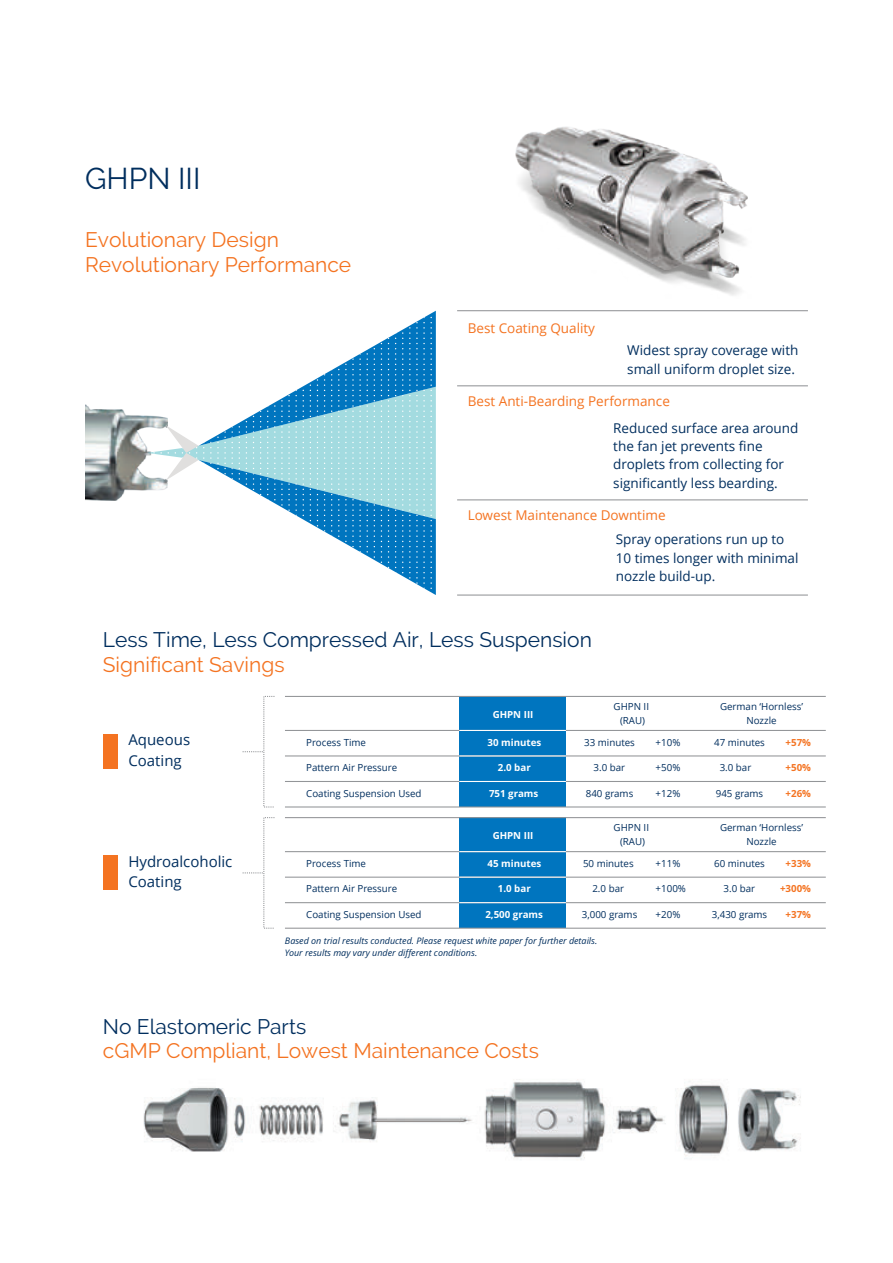
<style>
.page{position:relative;width:893px;height:1263px;background:#fff}
.page>*{position:absolute;margin:0;border:0;box-sizing:border-box;transform-origin:0 0}
.t1{font:30px "Raleway";color:#002e5e}
.t2{font:21px/24.6px "Raleway";color:#f47321}
.t3{font:21px "Raleway";color:#002e5e}
.t4{font:15px/20.4px "Open Sans";color:#002e5e}
.t5{font:13.5px/18.5px "Open Sans";color:#002e5e}
.t6{font:13.5px "Open Sans";color:#f47321}
.t7{font:9.75px/13.4px "Open Sans";color:#002e5e;text-align:center}
.t8{font:700 9.75px "Open Sans";color:#fff}
.t9{font:700 9.75px "Open Sans";color:#f47321}
.t10{font:italic 9px/12.3px "Open Sans";color:#002e5e}
</style>
<div class="page">
<img style="left:143px;top:1079px;width:658px;height:81px">
<img style="left:85px;top:405px;width:62px;height:96px">
<svg style="left:147px;top:317px;width:289px;height:277px"></svg>
<hr style="left:457px;top:310px;width:351px;height:1px;background:#939598">
<hr style="left:457px;top:385px;width:351px;height:1px;background:#939598">
<hr style="left:457px;top:499px;width:351px;height:1px;background:#939598">
<hr style="left:457px;top:594px;width:351px;height:2px;background:#939598">
<div style="left:459px;top:696px;width:107px;height:34px;background:#0075bf"></div>
<div style="left:459px;top:730px;width:107px;height:26px;background:#0075bf"></div>
<div style="left:459px;top:756px;width:107px;height:25px;background:#0075bf"></div>
<div style="left:459px;top:781px;width:107px;height:26px;background:#0075bf"></div>
<hr style="left:285px;top:730px;width:541px;height:1px;background:#939598">
<hr style="left:285px;top:755px;width:541px;height:1px;background:#939598">
<hr style="left:285px;top:781px;width:541px;height:1px;background:#939598">
<hr style="left:285px;top:696px;width:541px;height:1px;background:#939598">
<hr style="left:285px;top:806px;width:541px;height:1px;background:#939598">
<hr style="left:459px;top:730px;width:107px;height:1px;background:#fff">
<hr style="left:459px;top:755px;width:107px;height:1px;background:#fff">
<hr style="left:459px;top:781px;width:107px;height:1px;background:#fff">
<div style="left:459px;top:818px;width:107px;height:34px;background:#0075bf"></div>
<div style="left:459px;top:852px;width:107px;height:25px;background:#0075bf"></div>
<div style="left:459px;top:877px;width:107px;height:26px;background:#0075bf"></div>
<div style="left:459px;top:903px;width:107px;height:25px;background:#0075bf"></div>
<hr style="left:285px;top:851px;width:541px;height:1px;background:#939598">
<hr style="left:285px;top:877px;width:541px;height:1px;background:#939598">
<hr style="left:285px;top:902px;width:541px;height:1px;background:#939598">
<svg style="left:243px;top:872px;width:20px;height:1px"></svg>
<svg style="left:243px;top:751px;width:20px;height:1px"></svg>
<hr style="left:285px;top:817px;width:541px;height:1px;background:#939598">
<hr style="left:285px;top:928px;width:541px;height:1px;background:#939598">
<hr style="left:459px;top:851px;width:107px;height:1px;background:#fff">
<hr style="left:459px;top:877px;width:107px;height:1px;background:#fff">
<hr style="left:459px;top:902px;width:107px;height:1px;background:#fff">
<div style="left:103px;top:855px;width:15px;height:35px;background:#f47321"></div>
<div style="left:103px;top:734px;width:15px;height:35px;background:#f47321"></div>
<img style="left:656px;top:196px;width:92px;height:100px">
<img style="left:515px;top:127px;width:232px;height:151px">
<h1 class="t1" style="left:85px;top:160px;width:117px">GHPN III</h1>
<h2 class="t2" style="left:85px;top:227px;width:268px">Evolutionary Design<br>Revolutionary Performance</h2>
<h3 class="t6" style="left:468px;top:319px;width:129px">Best Coating Quality</h3>
<h3 class="t5" style="left:627px;top:341px;width:173px">Widest spray coverage with small uniform droplet size.</h3>
<h3 class="t6" style="left:468px;top:392px;width:204px">Best Anti-Bearding Performance</h3>
<h3 class="t5" style="left:613px;top:418px;width:187px">Reduced surface area around the fan jet prevents fine droplets from collecting for significantly less bearding.</h3>
<h3 class="t6" style="left:468px;top:505px;width:199px">Lowest Maintenance Downtime</h3>
<h3 class="t5" style="left:616px;top:530px;width:184px">Spray operations run up to<br>10 times longer with minimal nozzle build-up.</h3>
<h2 class="t3" style="left:103px;top:627px;width:491px">Less Time, Less Compressed Air, Less Suspension</h2>
<h2 class="t2" style="left:103px;top:652px;width:183px">Significant Savings</h2>
<p class="t8" style="left:493px;top:710px;width:42px">GHPN III</p>
<p class="t7" style="left:614px;top:700px;width:37px">GHPN II (RAU)</p>
<p class="t7" style="left:720px;top:700px;width:85px">German ‘Hornless’<br>Nozzle</p>
<h3 class="t4" style="left:128px;top:729px;width:63px">Aqueous<br>Coating</h3>
<p class="t7" style="left:306px;top:735px;width:61px">Process Time</p>
<p class="t7" style="left:306px;top:761px;width:92px">Pattern Air Pressure</p>
<p class="t8" style="left:487px;top:738px;width:55px">30 minutes</p>
<p class="t8" style="left:498px;top:764px;width:34px">2.0 bar</p>
<p class="t7" style="left:584px;top:735px;width:52px">33 minutes</p>
<p class="t7" style="left:656px;top:735px;width:26px">+10%</p>
<p class="t7" style="left:594px;top:761px;width:33px">3.0 bar</p>
<p class="t7" style="left:656px;top:761px;width:26px">+50%</p>
<p class="t7" style="left:714px;top:735px;width:52px">47 minutes</p>
<p class="t9" style="left:786px;top:738px;width:27px">+57%</p>
<p class="t7" style="left:720px;top:761px;width:33px">3.0 bar</p>
<p class="t9" style="left:786px;top:764px;width:27px">+50%</p>
<p class="t7" style="left:306px;top:786px;width:117px">Coating Suspension Used</p>
<p class="t8" style="left:489px;top:789px;width:51px">751 grams</p>
<p class="t7" style="left:586px;top:786px;width:49px">840 grams</p>
<p class="t7" style="left:656px;top:786px;width:26px">+12%</p>
<p class="t7" style="left:716px;top:786px;width:49px">945 grams</p>
<p class="t9" style="left:786px;top:789px;width:27px">+26%</p>
<p class="t8" style="left:493px;top:831px;width:42px">GHPN III</p>
<p class="t7" style="left:614px;top:821px;width:37px">GHPN II (RAU)</p>
<p class="t7" style="left:720px;top:821px;width:85px">German ‘Hornless’<br>Nozzle</p>
<h3 class="t4" style="left:128px;top:850px;width:106px">Hydroalcoholic<br>Coating</h3>
<p class="t7" style="left:306px;top:856px;width:61px">Process Time</p>
<p class="t7" style="left:306px;top:882px;width:92px">Pattern Air Pressure</p>
<p class="t8" style="left:487px;top:859px;width:55px">45 minutes</p>
<p class="t8" style="left:498px;top:885px;width:34px">1.0 bar</p>
<p class="t7" style="left:583px;top:856px;width:52px">50 minutes</p>
<p class="t7" style="left:656px;top:856px;width:26px">+11%</p>
<p class="t7" style="left:592px;top:882px;width:33px">2.0 bar</p>
<p class="t7" style="left:656px;top:882px;width:32px">+100%</p>
<p class="t7" style="left:714px;top:856px;width:52px">60 minutes</p>
<p class="t9" style="left:786px;top:859px;width:27px">+33%</p>
<p class="t7" style="left:723px;top:882px;width:33px">3.0 bar</p>
<p class="t9" style="left:780px;top:885px;width:33px">+300%</p>
<p class="t7" style="left:306px;top:907px;width:117px">Coating Suspension Used</p>
<p class="t8" style="left:485px;top:910px;width:59px">2,500 grams</p>
<p class="t7" style="left:582px;top:907px;width:57px">3,000 grams</p>
<p class="t7" style="left:656px;top:907px;width:26px">+20%</p>
<p class="t7" style="left:712px;top:907px;width:57px">3,430 grams</p>
<p class="t9" style="left:786px;top:910px;width:27px">+37%</p>
<p class="t10" style="left:285px;top:935px;width:314px">Based on trial results conducted. Please request white paper for further details.<br>Your results may vary under different conditions.</p>
<h2 class="t3" style="left:103px;top:1014px;width:205px">No Elastomeric Parts</h2>
<h2 class="t2" style="left:103px;top:1039px;width:437px">cGMP Compliant, Lowest Maintenance Costs</h2>
</div>
